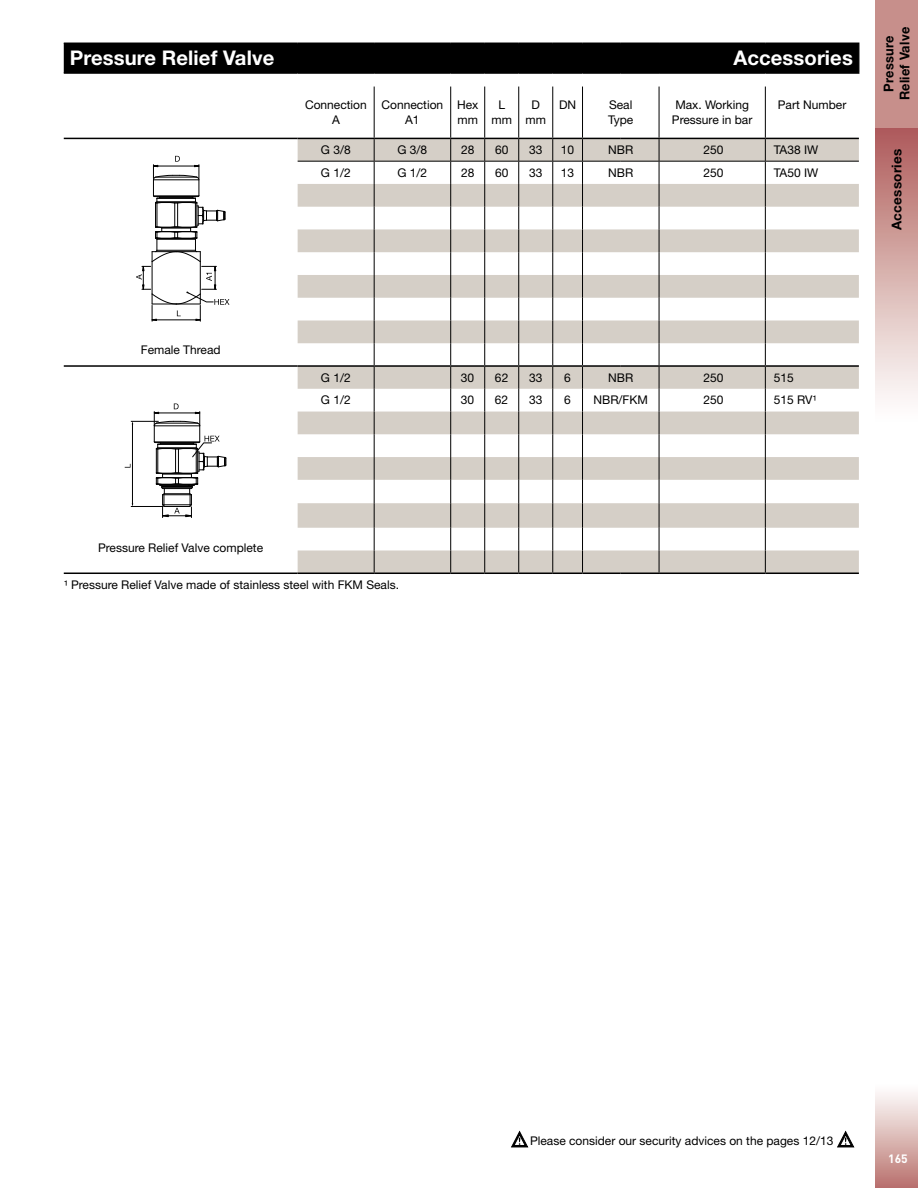
<style>
.page{position:relative;width:918px;height:1188px;background:#fff}
.page>*{position:absolute;margin:0;border:0;box-sizing:border-box;transform-origin:0 0}
.t1{font:700 20.25px "Helvetica Neue LT Std";letter-spacing:.005em;color:#fff}
.t2{font:700 13.5px/16.2px "Helvetica Neue LT Std";letter-spacing:.02em;color:#000;text-align:center;scale:.95 1}
.t3{font:700 13.5px "Helvetica Neue LT Std";letter-spacing:.02em;color:#000}
.t4{font:12px/15px "Helvetica Neue LT Std";color:#000;text-align:center}
.t5{font:700 12px "DINOT";color:#fff}
</style>
<div class="page">
<div style="left:875px;top:128px;width:43px;height:297px;background:linear-gradient(to bottom,#af5d5a,#fff)"></div>
<div style="left:875px;top:1082px;width:43px;height:106px;background:linear-gradient(to bottom,#fff,#b9736f)"></div>
<div style="left:875px;top:0;width:43px;height:128px;background:#c78f8b"></div>
<svg style="left:512px;top:1132px;width:16px;height:15px"></svg>
<svg style="left:838px;top:1132px;width:16px;height:15px"></svg>
<hr style="left:64px;top:72px;width:234px;height:2px;background:#000">
<hr style="left:298px;top:72px;width:76px;height:2px;background:#000">
<hr style="left:374px;top:72px;width:77px;height:2px;background:#000">
<hr style="left:451px;top:72px;width:34px;height:2px;background:#000">
<hr style="left:485px;top:72px;width:34px;height:2px;background:#000">
<hr style="left:519px;top:72px;width:34px;height:2px;background:#000">
<hr style="left:553px;top:72px;width:30px;height:2px;background:#000">
<hr style="left:583px;top:72px;width:38px;height:2px;background:#000">
<hr style="left:621px;top:72px;width:38px;height:2px;background:#000">
<hr style="left:659px;top:72px;width:106px;height:2px;background:#000">
<hr style="left:765px;top:72px;width:94px;height:2px;background:#000">
<div style="left:64px;top:43px;width:795px;height:29px;background:#000"></div>
<hr style="left:64px;top:573px;width:234px;height:1px;background:#000">
<hr style="left:298px;top:573px;width:76px;height:1px;background:#000">
<hr style="left:374px;top:573px;width:77px;height:1px;background:#000">
<hr style="left:451px;top:573px;width:34px;height:1px;background:#000">
<hr style="left:485px;top:573px;width:34px;height:1px;background:#000">
<hr style="left:519px;top:573px;width:34px;height:1px;background:#000">
<hr style="left:553px;top:573px;width:30px;height:1px;background:#000">
<hr style="left:583px;top:573px;width:38px;height:1px;background:#000">
<hr style="left:621px;top:573px;width:38px;height:1px;background:#000">
<hr style="left:659px;top:573px;width:106px;height:1px;background:#000">
<hr style="left:765px;top:573px;width:94px;height:1px;background:#000">
<svg style="left:64px;top:87px;width:795px;height:486px"></svg>
<h1 class="t1" style="left:70px;top:46px;width:206px">Pressure Relief Valve</h1>
<h1 class="t1" style="left:733px;top:46px;width:121px">Accessories</h1>
<p class="t4" style="left:305px;top:97px;width:63px">Connection<br>A</p>
<p class="t4" style="left:382px;top:97px;width:63px">Connection<br>A1</p>
<p class="t4" style="left:457px;top:97px;width:23px;text-align:left">Hex mm</p>
<p class="t4" style="left:491px;top:97px;width:22px">L mm</p>
<p class="t4" style="left:526px;top:97px;width:22px">D mm</p>
<p class="t4" style="left:559px;top:97px;width:19px">DN</p>
<p class="t4" style="left:608px;top:97px;width:27px;text-align:left">Seal<br>Type</p>
<p class="t4" style="left:672px;top:97px;width:82px;text-align:left">Max. Working<br>Pressure in bar</p>
<p class="t4" style="left:778px;top:97px;width:70px">Part Number</p>
<p class="t4" style="left:321px;top:142px;width:31px">G 3/8</p>
<p class="t4" style="left:398px;top:142px;width:31px">G 3/8</p>
<p class="t4" style="left:461px;top:142px;width:15px">28</p>
<p class="t4" style="left:495px;top:142px;width:15px">60</p>
<p class="t4" style="left:529px;top:142px;width:15px">33</p>
<p class="t4" style="left:561px;top:142px;width:15px">10</p>
<p class="t4" style="left:608px;top:142px;width:27px">NBR</p>
<p class="t4" style="left:703px;top:142px;width:22px">250</p>
<p class="t4" style="left:774px;top:142px;width:46px">TA38 IW</p>
<p class="t4" style="left:321px;top:165px;width:31px">G 1/2</p>
<p class="t4" style="left:398px;top:165px;width:31px">G 1/2</p>
<p class="t4" style="left:461px;top:165px;width:15px">28</p>
<p class="t4" style="left:495px;top:165px;width:15px">60</p>
<p class="t4" style="left:529px;top:165px;width:15px">33</p>
<p class="t4" style="left:561px;top:165px;width:15px">13</p>
<p class="t4" style="left:608px;top:165px;width:27px">NBR</p>
<p class="t4" style="left:703px;top:165px;width:22px">250</p>
<p class="t4" style="left:774px;top:165px;width:46px">TA50 IW</p>
<p class="t2" style="left:880px;top:100px;width:79px;rotate:-90deg">Pressure<br>Relief Valve</p>
<p class="t3" style="left:888px;top:230px;width:83px;rotate:-90deg">Accessories</p>
<p class="t4" style="left:141px;top:342px;width:81px">Female Thread</p>
<p class="t4" style="left:321px;top:370px;width:31px">G 1/2</p>
<p class="t4" style="left:461px;top:370px;width:15px">30</p>
<p class="t4" style="left:495px;top:370px;width:15px">62</p>
<p class="t4" style="left:529px;top:370px;width:15px">33</p>
<p class="t4" style="left:564px;top:370px;width:8px">6</p>
<p class="t4" style="left:608px;top:370px;width:27px">NBR</p>
<p class="t4" style="left:703px;top:370px;width:22px">250</p>
<p class="t4" style="left:774px;top:370px;width:22px">515</p>
<p class="t4" style="left:321px;top:393px;width:31px">G 1/2</p>
<p class="t4" style="left:461px;top:393px;width:15px">30</p>
<p class="t4" style="left:495px;top:393px;width:15px">62</p>
<p class="t4" style="left:529px;top:393px;width:15px">33</p>
<p class="t4" style="left:564px;top:393px;width:8px">6</p>
<p class="t4" style="left:593px;top:393px;width:56px">NBR/FKM</p>
<p class="t4" style="left:703px;top:393px;width:22px">250</p>
<p class="t4" style="left:774px;top:393px;width:44px">515 RV¹</p>
<p class="t4" style="left:98px;top:540px;width:167px">Pressure Relief Valve complete</p>
<p class="t4" style="left:64px;top:577px;width:337px">¹ Pressure Relief Valve made of stainless steel with FKM Seals.</p>
<p class="t4" style="left:530px;top:1133px;width:305px">Please consider our security advices on the pages 12/13</p>
<p class="t5" style="left:888px;top:1151px;width:21px">165</p>
</div>
